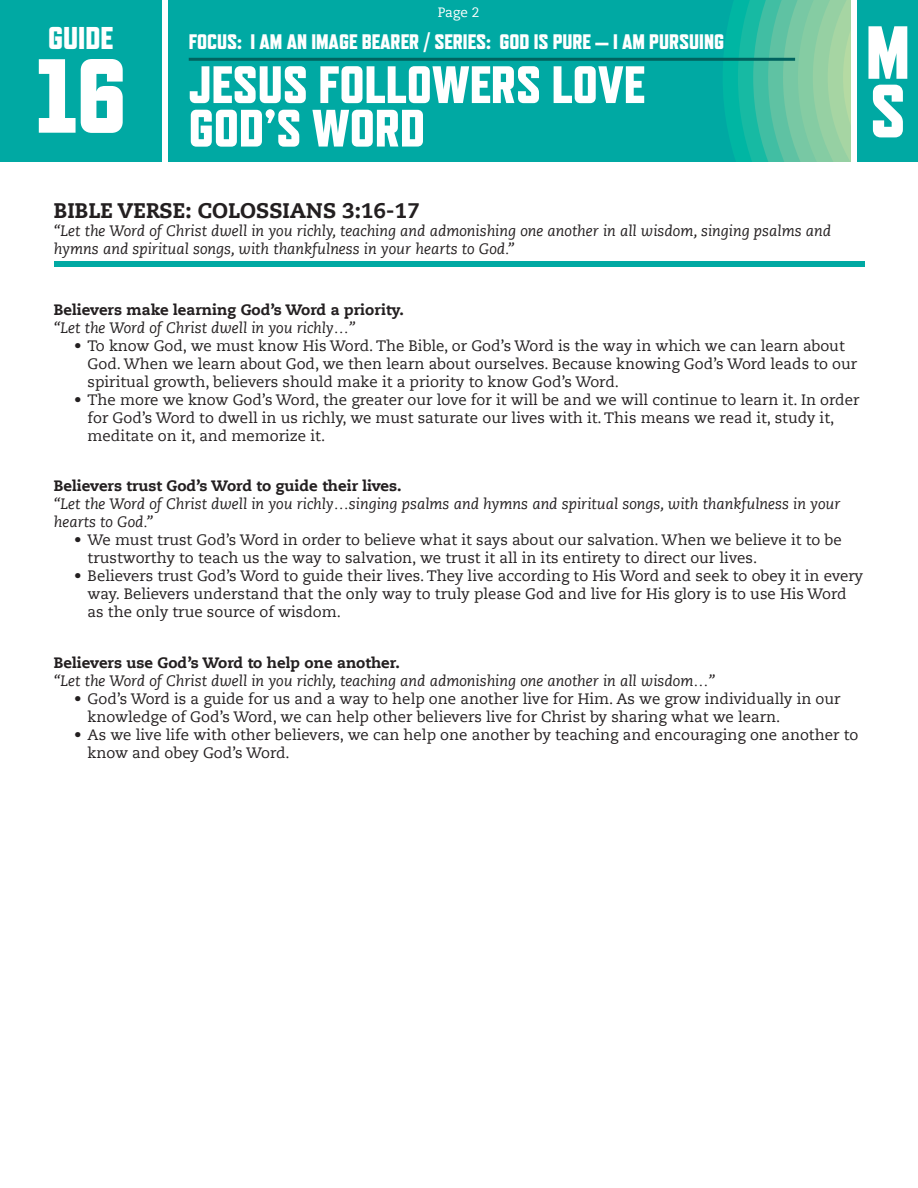
<style>
.page{position:relative;width:918px;height:1188px;background:#fff}
.page>*{position:absolute;margin:0;border:0;box-sizing:border-box;transform-origin:0 0}
.t1{font:800 105px "Refrigerator Deluxe";color:#fff}
.t2{font:800 75px/58.5px "Refrigerator Deluxe";color:#fff}
.t3{font:800 52.5px/43.5px "Refrigerator Deluxe";color:#fff}
.t4{font:800 31.5px "Refrigerator Deluxe";color:#fff}
.t5{font:800 21px "Refrigerator Deluxe";color:#fff}
.t6{font:800 21px "Caecilia LT Std";color:#231f20}
.t7{font:15px/18px "Caecilia LT Std";color:#231f20}
.t8{font:italic 15px/18px "Caecilia LT Std";color:#231f20}
.t9{font:800 15px "Caecilia LT Std";color:#231f20}
.t10{font:13.5px "Caecilia LT Std";color:#fff}
</style>
<div class="page">
<div style="left:168px;top:0;width:682px;height:162px;background:#00a9a3"></div>
<svg style="left:723px;top:0;width:127px;height:161px"></svg>
<div style="left:0;top:0;width:162px;height:162px;background:#00a9a3"></div>
<hr style="left:189px;top:58px;width:606px;height:3px;background:#00635f">
<div style="left:857px;top:0;width:61px;height:162px;background:#00a9a3"></div>
<div style="left:54px;top:261px;width:810px;height:5px;background:#00a9a3"></div>
<p class="t10" style="left:438px;top:4px;width:43px">Page 2</p>
<h3 class="t4" style="left:48px;top:20px;width:67px">GUIDE</h3>
<h3 class="t5" style="left:189px;top:29px;width:537px">FOCUS: I AM AN IMAGE BEARER / SERIES: GOD IS PURE — I AM PURSUING</h3>
<h3 class="t3" style="left:189px;top:62px;width:458px">JESUS FOLLOWERS LOVE<br>GOD’S WORD</h3>
<h1 class="t1" style="left:36px;top:34px;width:93px">16</h1>
<p class="t6" style="left:54px;top:197px;width:367px">BIBLE VERSE: COLOSSIANS 3:16-17</p>
<p class="t8" style="left:54px;top:222px;width:779px">“Let the Word of Christ dwell in you richly, teaching and admonishing one another in all wisdom, singing psalms and hymns and spiritual songs, with thankfulness in your hearts to God.”</p>
<h2 class="t2" style="left:866px;top:22px;width:46px">M<br>S</h2>
<p class="t9" style="left:54px;top:300px;width:352px">Believers make learning God’s Word a priority.</p>
<p class="t8" style="left:54px;top:319px;width:303px">“Let the Word of Christ dwell in you richly…”</p>
<p class="t7" style="left:88px;top:337px;width:771px;text-indent:-14px">• To know God, we must know His Word. The Bible, or God’s Word is the way in which we can learn about<br>God. When we learn about God, we then learn about ourselves. Because knowing God’s Word leads to our spiritual growth, believers should make it a priority to know God’s Word.</p>
<p class="t7" style="left:88px;top:391px;width:773px;text-indent:-14px">• The more we know God’s Word, the greater our love for it will be and we will continue to learn it. In order for God’s Word to dwell in us richly, we must saturate our lives with it. This means we read it, study it, meditate on it, and memorize it.</p>
<p class="t9" style="left:54px;top:477px;width:349px">Believers trust God’s Word to guide their lives.</p>
<p class="t8" style="left:54px;top:496px;width:788px">“Let the Word of Christ dwell in you richly…singing psalms and hymns and spiritual songs, with thankfulness in your hearts to God.”</p>
<p class="t7" style="left:88px;top:531px;width:756px;text-indent:-14px">• We must trust God’s Word in order to believe what it says about our salvation. When we believe it to be trustworthy to teach us the way to salvation, we trust it all in its entirety to direct our lives.</p>
<p class="t7" style="left:88px;top:567px;width:777px;text-indent:-14px">• Believers trust God’s Word to guide their lives. They live according to His Word and seek to obey it in every way. Believers understand that the only way to truly please God and live for His glory is to use His Word as the only true source of wisdom.</p>
<p class="t9" style="left:54px;top:653px;width:348px">Believers use God’s Word to help one another.</p>
<p class="t8" style="left:54px;top:672px;width:663px">“Let the Word of Christ dwell in you richly, teaching and admonishing one another in all wisdom…”</p>
<p class="t7" style="left:88px;top:690px;width:754px;text-indent:-14px">• God’s Word is a guide for us and a way to help one another live for Him. As we grow individually in our knowledge of God’s Word, we can help other believers live for Christ by sharing what we learn.</p>
<p class="t7" style="left:88px;top:726px;width:772px;text-indent:-14px">• As we live life with other believers, we can help one another by teaching and encouraging one another to know and obey God’s Word.</p>
</div>
